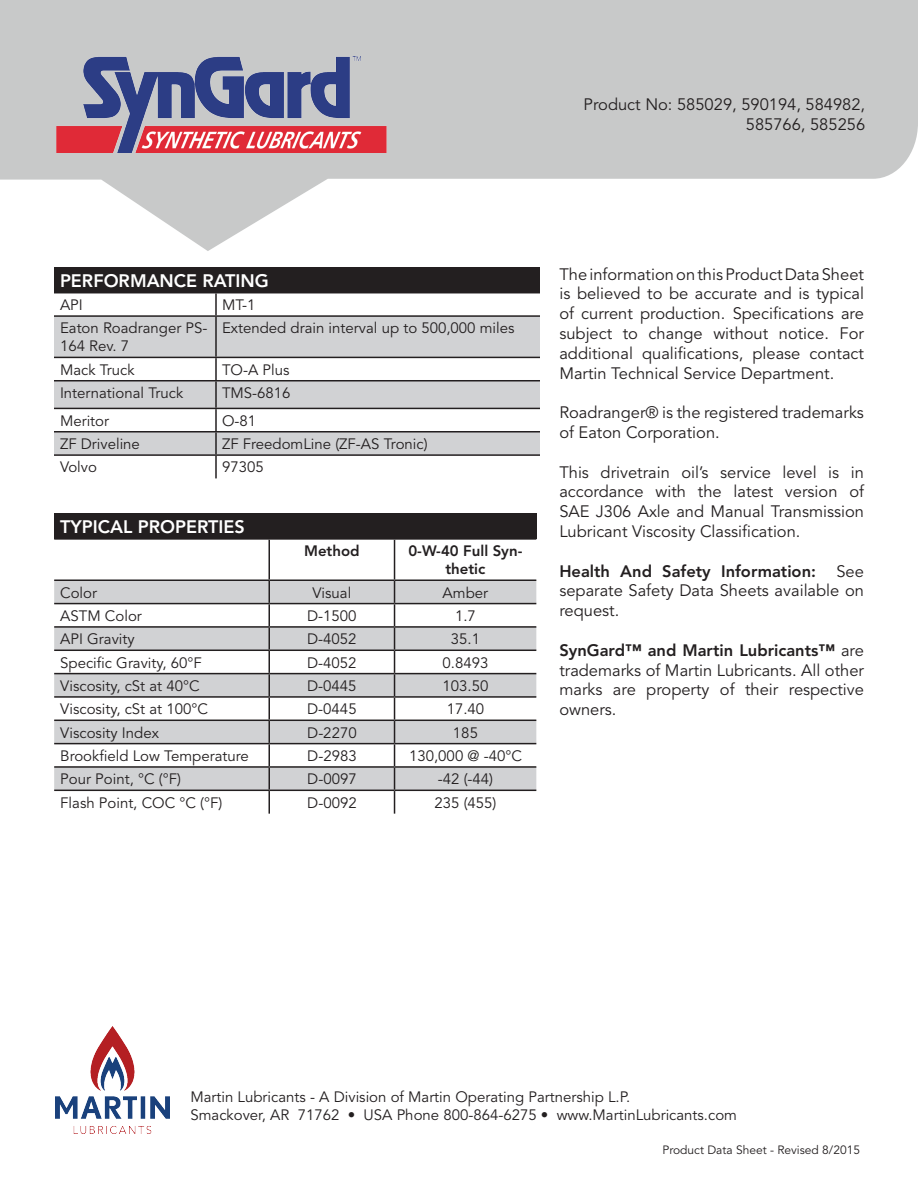
<style>
.page{position:relative;width:918px;height:1188px;background:#fff}
.page>*{position:absolute;margin:0;border:0;box-sizing:border-box;transform-origin:0 0}
.t1{font:800 18px "Avenir LT Std";color:#fff}
.t2{font:16.5px/19.8px "Avenir LT Std";color:#231f20;text-align:justify}
.t3{font:15px/18px "Avenir LT Std";color:#231f20}
.t4{font:800 15px/18px "Avenir LT Std";color:#231f20;text-align:center}
.t5{font:12px "Avenir LT Std";color:#231f20}
.s1{font-weight:800}
</style>
<div class="page">
<img style="left:55px;top:1026px;width:114px;height:108px">
<div style="left:54px;top:267px;width:486px;height:26px;background:#231f20"></div>
<svg style="left:54px;top:317px;width:486px;height:137px;fill:#d1d2d4"></svg>
<hr style="left:215px;top:293px;width:2px;height:22px;background:#231f20">
<hr style="left:54px;top:315px;width:162px;height:2px;background:#231f20">
<hr style="left:216px;top:315px;width:324px;height:2px;background:#231f20">
<hr style="left:215px;top:317px;width:2px;height:40px;background:#231f20">
<hr style="left:54px;top:357px;width:162px;height:1px;background:#231f20">
<hr style="left:216px;top:357px;width:324px;height:1px;background:#231f20">
<hr style="left:215px;top:358px;width:2px;height:22px;background:#231f20">
<hr style="left:54px;top:380px;width:162px;height:1px;background:#231f20">
<hr style="left:216px;top:380px;width:324px;height:1px;background:#231f20">
<hr style="left:215px;top:381px;width:2px;height:27px;background:#231f20">
<hr style="left:54px;top:408px;width:162px;height:1px;background:#231f20">
<hr style="left:216px;top:408px;width:324px;height:1px;background:#231f20">
<hr style="left:215px;top:409px;width:2px;height:22px;background:#231f20">
<hr style="left:54px;top:431px;width:162px;height:2px;background:#231f20">
<hr style="left:216px;top:431px;width:324px;height:2px;background:#231f20">
<hr style="left:215px;top:433px;width:2px;height:21px;background:#231f20">
<hr style="left:54px;top:454px;width:162px;height:2px;background:#231f20">
<hr style="left:216px;top:454px;width:324px;height:2px;background:#231f20">
<hr style="left:215px;top:456px;width:2px;height:22px;background:#231f20">
<div style="left:54px;top:513px;width:482px;height:26px;background:#231f20"></div>
<svg style="left:54px;top:581px;width:482px;height:209px;fill:#d1d2d4"></svg>
<hr style="left:54px;top:538px;width:215px;height:2px;background:#231f20">
<hr style="left:269px;top:538px;width:126px;height:2px;background:#231f20">
<hr style="left:268px;top:540px;width:2px;height:39px;background:#231f20">
<hr style="left:395px;top:538px;width:141px;height:2px;background:#231f20">
<hr style="left:394px;top:540px;width:1px;height:39px;background:#231f20">
<hr style="left:54px;top:579px;width:215px;height:2px;background:#231f20">
<hr style="left:269px;top:579px;width:126px;height:2px;background:#231f20">
<hr style="left:268px;top:581px;width:2px;height:22px;background:#231f20">
<hr style="left:395px;top:579px;width:141px;height:2px;background:#231f20">
<hr style="left:54px;top:603px;width:215px;height:1px;background:#231f20">
<hr style="left:269px;top:603px;width:126px;height:1px;background:#231f20">
<hr style="left:268px;top:604px;width:2px;height:22px;background:#231f20">
<hr style="left:395px;top:603px;width:141px;height:1px;background:#231f20">
<hr style="left:54px;top:626px;width:215px;height:2px;background:#231f20">
<hr style="left:269px;top:626px;width:126px;height:2px;background:#231f20">
<hr style="left:268px;top:628px;width:2px;height:22px;background:#231f20">
<hr style="left:395px;top:626px;width:141px;height:2px;background:#231f20">
<hr style="left:54px;top:650px;width:215px;height:1px;background:#231f20">
<hr style="left:269px;top:650px;width:126px;height:1px;background:#231f20">
<hr style="left:268px;top:651px;width:2px;height:22px;background:#231f20">
<hr style="left:395px;top:650px;width:141px;height:1px;background:#231f20">
<hr style="left:54px;top:673px;width:215px;height:1px;background:#231f20">
<hr style="left:269px;top:673px;width:126px;height:1px;background:#231f20">
<hr style="left:268px;top:674px;width:2px;height:22px;background:#231f20">
<hr style="left:395px;top:673px;width:141px;height:1px;background:#231f20">
<hr style="left:54px;top:696px;width:215px;height:2px;background:#231f20">
<hr style="left:269px;top:696px;width:126px;height:2px;background:#231f20">
<hr style="left:268px;top:698px;width:2px;height:22px;background:#231f20">
<hr style="left:395px;top:696px;width:141px;height:2px;background:#231f20">
<hr style="left:54px;top:720px;width:215px;height:1px;background:#231f20">
<hr style="left:269px;top:720px;width:126px;height:1px;background:#231f20">
<hr style="left:268px;top:721px;width:2px;height:22px;background:#231f20">
<hr style="left:395px;top:720px;width:141px;height:1px;background:#231f20">
<hr style="left:54px;top:743px;width:215px;height:1px;background:#231f20">
<hr style="left:269px;top:743px;width:126px;height:1px;background:#231f20">
<hr style="left:268px;top:744px;width:2px;height:22px;background:#231f20">
<hr style="left:395px;top:743px;width:141px;height:1px;background:#231f20">
<hr style="left:54px;top:766px;width:215px;height:2px;background:#231f20">
<hr style="left:269px;top:766px;width:126px;height:2px;background:#231f20">
<hr style="left:268px;top:768px;width:2px;height:22px;background:#231f20">
<hr style="left:395px;top:766px;width:141px;height:2px;background:#231f20">
<hr style="left:54px;top:790px;width:215px;height:1px;background:#231f20">
<hr style="left:269px;top:790px;width:126px;height:1px;background:#231f20">
<hr style="left:268px;top:791px;width:2px;height:23px;background:#231f20">
<hr style="left:395px;top:790px;width:141px;height:1px;background:#231f20">
<svg style="left:394px;top:581px;width:1px;height:233px"></svg>
<svg style="left:0;top:0;width:918px;height:251px;fill:#c8c9c9"></svg>
<img style="left:54px;top:56px;width:333px;height:97px">
<p class="t2" style="left:584px;top:95px;width:283px;text-align:right">Product No: 585029, 590194, 584982,<br>585766, 585256</p>
<p class="t1" style="left:60px;top:270px;width:210px">PERFORMANCE RATING</p>
<p class="t3" style="left:60px;top:296px;width:24px">API</p>
<p class="t3" style="left:222px;top:296px;width:35px">MT-1</p>
<p class="t3" style="left:60px;top:320px;width:149px">Eaton Roadranger PS-<br>164 Rev. 7</p>
<p class="t3" style="left:222px;top:320px;width:294px">Extended drain interval up to 500,000 miles</p>
<p class="t3" style="left:60px;top:361px;width:76px">Mack Truck</p>
<p class="t3" style="left:222px;top:361px;width:69px">TO-A Plus</p>
<p class="t3" style="left:60px;top:384px;width:125px">International Truck</p>
<p class="t3" style="left:222px;top:384px;width:70px">TMS-6816</p>
<p class="t3" style="left:60px;top:412px;width:51px">Meritor</p>
<p class="t3" style="left:222px;top:412px;width:36px">O-81</p>
<p class="t3" style="left:60px;top:435px;width:81px">ZF Driveline</p>
<p class="t3" style="left:222px;top:435px;width:207px">ZF FreedomLine (ZF-AS Tronic)</p>
<p class="t3" style="left:60px;top:459px;width:38px">Volvo</p>
<p class="t3" style="left:222px;top:459px;width:43px">97305</p>
<p class="t1" style="left:60px;top:516px;width:186px">TYPICAL PROPERTIES</p>
<p class="t4" style="left:304px;top:542px;width:57px">Method</p>
<p class="t4" style="left:408px;top:542px;width:116px">0-W-40 Full Syn&shy;thetic</p>
<p class="t3" style="left:60px;top:584px;width:38px">Color</p>
<p class="t3" style="left:312px;top:584px;width:40px">Visual</p>
<p class="t3" style="left:443px;top:584px;width:47px">Amber</p>
<p class="t3" style="left:60px;top:607px;width:83px">ASTM Color</p>
<p class="t3" style="left:307px;top:607px;width:51px">D-1500</p>
<p class="t3" style="left:455px;top:607px;width:22px">1.7</p>
<p class="t3" style="left:60px;top:631px;width:76px">API Gravity</p>
<p class="t3" style="left:307px;top:631px;width:51px">D-4052</p>
<p class="t3" style="left:451px;top:631px;width:31px">35.1</p>
<p class="t3" style="left:60px;top:654px;width:143px">Specific Gravity, 60°F</p>
<p class="t3" style="left:307px;top:654px;width:51px">D-4052</p>
<p class="t3" style="left:443px;top:654px;width:47px">0.8493</p>
<p class="t3" style="left:60px;top:677px;width:141px">Viscosity, cSt at 40°C</p>
<p class="t3" style="left:307px;top:677px;width:51px">D-0445</p>
<p class="t3" style="left:443px;top:677px;width:47px">103.50</p>
<p class="t3" style="left:60px;top:701px;width:149px">Viscosity, cSt at 100°C</p>
<p class="t3" style="left:307px;top:701px;width:51px">D-0445</p>
<p class="t3" style="left:447px;top:701px;width:39px">17.40</p>
<p class="t3" style="left:60px;top:724px;width:100px">Viscosity Index</p>
<p class="t3" style="left:307px;top:724px;width:51px">D-2270</p>
<p class="t3" style="left:453px;top:724px;width:27px">185</p>
<p class="t3" style="left:60px;top:747px;width:190px">Brookfield Low Temperature</p>
<p class="t3" style="left:307px;top:747px;width:51px">D-2983</p>
<p class="t3" style="left:409px;top:747px;width:114px">130,000 @ -40°C</p>
<p class="t3" style="left:60px;top:771px;width:122px">Pour Point, °C (°F)</p>
<p class="t3" style="left:307px;top:771px;width:51px">D-0097</p>
<p class="t3" style="left:438px;top:771px;width:57px">-42 (-44)</p>
<p class="t3" style="left:60px;top:794px;width:164px">Flash Point, COC °C (°F)</p>
<p class="t3" style="left:307px;top:794px;width:51px">D-0092</p>
<p class="t3" style="left:435px;top:794px;width:64px">235 (455)</p>
<p class="t2" style="left:559px;top:264px;width:306px">The information on this Product Data Sheet is believed to be accurate and is typical of current production. Specifications are subject to change without notice. For additional qualifications, please contact Martin Technical Service Department.</p>
<p class="t2" style="left:559px;top:403px;width:306px">Roadranger® is the registered trademarks of Eaton Corporation.</p>
<p class="t2" style="left:559px;top:462px;width:306px">This drivetrain oil’s service level is in accordance with the latest version of SAE J306 Axle and Manual Transmission Lubricant Viscosity Classification.</p>
<p class="t2" style="left:559px;top:561px;width:306px"><span class="s1">Health And Safety Information:</span> See separate Safety Data Sheets available on request.</p>
<p class="t2" style="left:559px;top:641px;width:306px"><span class="s1">SynGard™ and Martin Lubricants™</span> are trademarks of Martin Lubricants. All other marks are property of their respective owners.</p>
<p class="t3" style="left:190px;top:1088px;width:548px">Martin Lubricants - A Division of Martin Operating Partnership L.P.<br>Smackover, AR 71762 • USA Phone 800-864-6275 • www.MartinLubricants.com</p>
<p class="t5" style="left:662px;top:1143px;width:199px">Product Data Sheet - Revised 8/2015</p>
</div>
